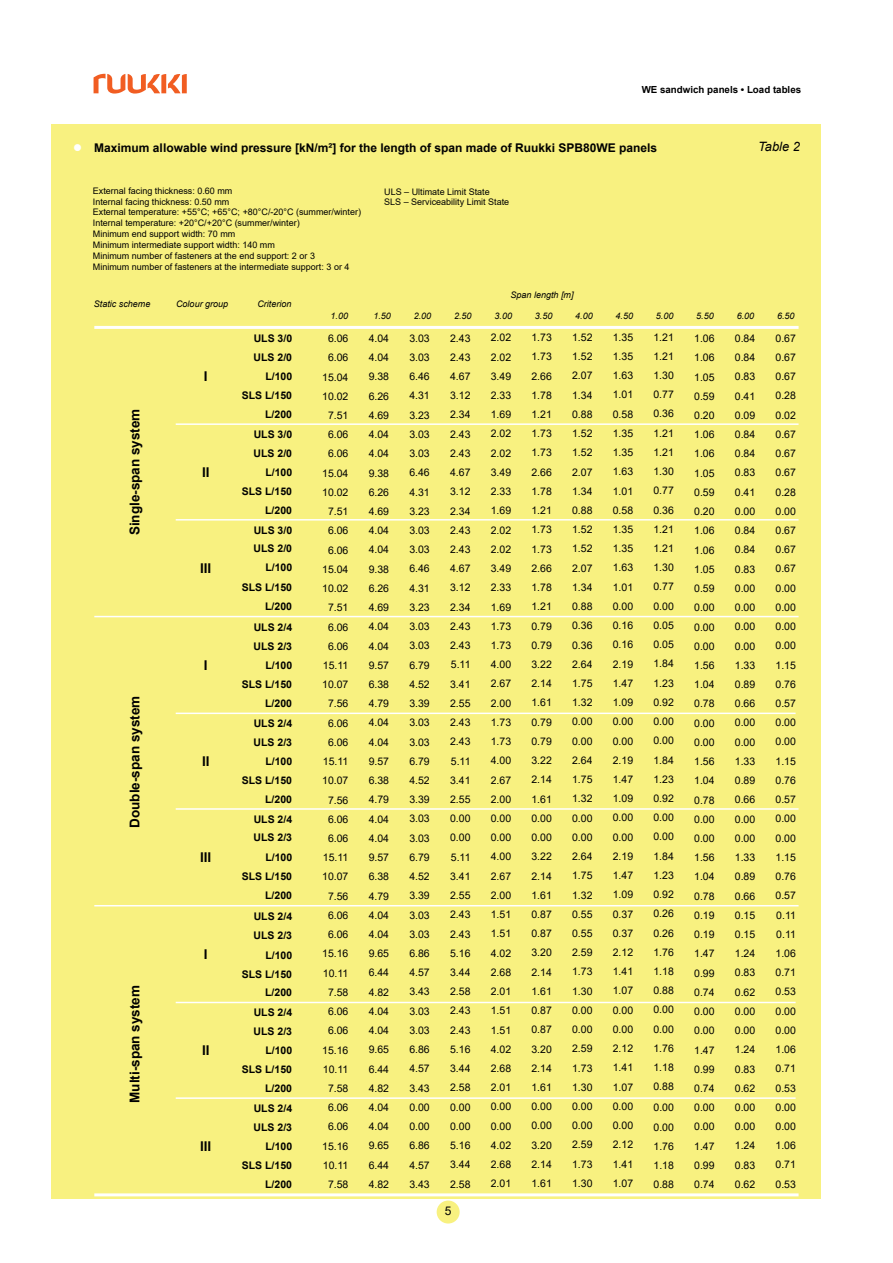
<style>
.page{position:relative;width:893px;height:1263px;background:#fff}
.page>*{position:absolute;margin:0;border:0;box-sizing:border-box;transform-origin:0 0}
.t1{font:700 13.5px "Arial";color:#000}
.t2{font:italic 12.9px "Arial";color:#000}
.t3{font:700 12px "Arial";color:#000}
.t4{font:12px "Arial";color:#000}
.t5{font:10.5px/19.2px "Arial";color:#000;text-align:justify}
.t6{font:700 10.5px/19px "Arial";color:#000;text-align:right}
.t7{font:700 9.75px "Arial";color:#000}
.t8{font:9px/10.8px "Arial";color:#000}
.t9{font:italic 9px "Arial";color:#000}
.s1{color:#fff}
</style>
<div class="page">
<div style="left:437px;top:1200px;width:23px;height:23px;background:#f8f180;border-radius:50%"></div>
<div style="left:52px;top:124px;width:769px;height:1074px;background:#f8f180"></div>
<hr style="left:94px;top:326px;width:705px;height:3px;background:#fff">
<hr style="left:176px;top:423px;width:623px;height:2px;background:#fff">
<hr style="left:176px;top:519px;width:623px;height:1px;background:#fff">
<hr style="left:94px;top:616px;width:705px;height:1px;background:#fff">
<hr style="left:176px;top:712px;width:620px;height:2px;background:#fff">
<hr style="left:176px;top:808px;width:623px;height:2px;background:#fff">
<hr style="left:94px;top:905px;width:705px;height:1px;background:#fff">
<hr style="left:94px;top:1193px;width:705px;height:3px;background:#fff">
<hr style="left:176px;top:1002px;width:620px;height:1px;background:#fff">
<hr style="left:176px;top:1097px;width:620px;height:2px;background:#fff">
<svg style="left:94px;top:74px;width:93px;height:20px"></svg>
<p class="t7" style="left:642px;top:82px;width:161px">WE sandwich panels • Load tables</p>
<p class="t3" style="left:73px;top:139px;width:585px"><span class="s1">●</span> Maximum allowable wind pressure [kN/m²] for the length of span made of Ruukki SPB80WE panels</p>
<p class="t8" style="left:93px;top:185px;width:270px">External facing thickness: 0.60 mm<br>Internal facing thickness: 0.50 mm<br>External temperature: +55°C; +65°C; +80°C/-20°C (summer/winter)<br>Internal temperature: +20°C/+20°C (summer/winter)<br>Minimum end support width: 70 mm<br>Minimum intermediate support width: 140 mm<br>Minimum number of fasteners at the end support: 2 or 3<br>Minimum number of fasteners at the intermediate support: 3 or 4</p>
<p class="t9" style="left:94px;top:298px;width:58px">Static scheme</p>
<p class="t9" style="left:176px;top:298px;width:54px">Colour group</p>
<p class="t9" style="left:257px;top:298px;width:36px">Criterion</p>
<p class="t8" style="left:384px;top:186px;width:127px">ULS – Ultimate Limit State<br>SLS – Serviceability Limit State</p>
<p class="t9" style="left:510px;top:289px;width:65px">Span length [m]</p>
<p class="t2" style="left:758px;top:138px;width:43px">Table 2</p>
<p class="t1" style="left:125px;top:535px;width:128px;rotate:-90deg">Single-span system</p>
<p class="t1" style="left:125px;top:828px;width:134px;rotate:-90deg">Double-span system</p>
<p class="t1" style="left:125px;top:1103px;width:119px;rotate:-90deg">Multi-span system</p>
<p class="t1" style="left:204px;top:367px;width:5px">I</p>
<p class="t1" style="left:202px;top:463px;width:9px">II</p>
<p class="t1" style="left:200px;top:559px;width:13px">III</p>
<p class="t1" style="left:204px;top:656px;width:5px">I</p>
<p class="t1" style="left:202px;top:752px;width:9px">II</p>
<p class="t1" style="left:200px;top:848px;width:13px">III</p>
<p class="t1" style="left:204px;top:945px;width:5px">I</p>
<p class="t1" style="left:202px;top:1041px;width:9px">II</p>
<p class="t1" style="left:200px;top:1137px;width:13px">III</p>
<p class="t6" style="left:242px;top:329px;width:52px">ULS 3/0<br>ULS 2/0<br>L/100<br>SLS L/150<br>L/200</p>
<p class="t6" style="left:242px;top:425px;width:52px">ULS 3/0<br>ULS 2/0<br>L/100<br>SLS L/150<br>L/200</p>
<p class="t6" style="left:242px;top:520px;width:52px">ULS 3/0<br>ULS 2/0<br>L/100<br>SLS L/150<br>L/200</p>
<p class="t6" style="left:242px;top:618px;width:52px">ULS 2/4<br>ULS 2/3<br>L/100<br>SLS L/150<br>L/200</p>
<p class="t6" style="left:242px;top:714px;width:52px">ULS 2/4<br>ULS 2/3<br>L/100<br>SLS L/150<br>L/200</p>
<p class="t6" style="left:242px;top:810px;width:52px">ULS 2/4<br>ULS 2/3<br>L/100<br>SLS L/150<br>L/200</p>
<p class="t6" style="left:242px;top:907px;width:52px">ULS 2/4<br>ULS 2/3<br>L/100<br>SLS L/150<br>L/200</p>
<p class="t6" style="left:242px;top:1003px;width:52px">ULS 2/4<br>ULS 2/3<br>L/100<br>SLS L/150<br>L/200</p>
<p class="t6" style="left:242px;top:1099px;width:52px">ULS 2/4<br>ULS 2/3<br>L/100<br>SLS L/150<br>L/200</p>
<p class="t9" style="left:331px;top:310px;width:19px">1.00</p>
<p class="t9" style="left:373px;top:310px;width:19px">1.50</p>
<p class="t9" style="left:414px;top:310px;width:19px">2.00</p>
<p class="t9" style="left:454px;top:310px;width:19px">2.50</p>
<p class="t9" style="left:494px;top:310px;width:19px">3.00</p>
<p class="t9" style="left:535px;top:310px;width:19px">3.50</p>
<p class="t9" style="left:575px;top:310px;width:19px">4.00</p>
<p class="t9" style="left:616px;top:310px;width:19px">4.50</p>
<p class="t9" style="left:656px;top:310px;width:19px">5.00</p>
<p class="t9" style="left:696px;top:310px;width:19px">5.50</p>
<p class="t9" style="left:737px;top:310px;width:19px">6.00</p>
<p class="t9" style="left:777px;top:310px;width:19px">6.50</p>
<p class="t5" style="left:322px;top:329px;width:28px;text-align:center">6.06<br>6.06<br>15.04<br>10.02<br>7.51<br>6.06<br>6.06<br>15.04<br>10.02<br>7.51<br>6.06<br>6.06<br>15.04<br>10.02<br>7.51<br>6.06<br>6.06<br>15.11<br>10.07<br>7.56<br>6.06<br>6.06<br>15.11<br>10.07<br>7.56<br>6.06<br>6.06<br>15.11<br>10.07<br>7.56<br>6.06<br>6.06<br>15.16<br>10.11<br>7.58<br>6.06<br>6.06<br>15.16<br>10.11<br>7.58<br>6.06<br>6.06<br>15.16<br>10.11<br>7.58</p>
<p class="t5" style="left:369px;top:329px;width:22px">4.04<br>4.04<br>9.38<br>6.26<br>4.69<br>4.04<br>4.04<br>9.38<br>6.26<br>4.69<br>4.04<br>4.04<br>9.38<br>6.26<br>4.69<br>4.04<br>4.04<br>9.57<br>6.38<br>4.79<br>4.04<br>4.04<br>9.57<br>6.38<br>4.79<br>4.04<br>4.04<br>9.57<br>6.38<br>4.79<br>4.04<br>4.04<br>9.65<br>6.44<br>4.82<br>4.04<br>4.04<br>9.65<br>6.44<br>4.82<br>4.04<br>4.04<br>9.65<br>6.44<br>4.82</p>
<p class="t5" style="left:409px;top:328px;width:22px">3.03<br>3.03<br>6.46<br>4.31<br>3.23<br>3.03<br>3.03<br>6.46<br>4.31<br>3.23<br>3.03<br>3.03<br>6.46<br>4.31<br>3.23<br>3.03<br>3.03<br>6.79<br>4.52<br>3.39<br>3.03<br>3.03<br>6.79<br>4.52<br>3.39<br>3.03<br>3.03<br>6.79<br>4.52<br>3.39<br>3.03<br>3.03<br>6.86<br>4.57<br>3.43<br>3.03<br>3.03<br>6.86<br>4.57<br>3.43<br>0.00<br>0.00<br>6.86<br>4.57<br>3.43</p>
<p class="t5" style="left:450px;top:328px;width:22px">2.43<br>2.43<br>4.67<br>3.12<br>2.34<br>2.43<br>2.43<br>4.67<br>3.12<br>2.34<br>2.43<br>2.43<br>4.67<br>3.12<br>2.34<br>2.43<br>2.43<br>5.11<br>3.41<br>2.55<br>2.43<br>2.43<br>5.11<br>3.41<br>2.55<br>0.00<br>0.00<br>5.11<br>3.41<br>2.55<br>2.43<br>2.43<br>5.16<br>3.44<br>2.58<br>2.43<br>2.43<br>5.16<br>3.44<br>2.58<br>0.00<br>0.00<br>5.16<br>3.44<br>2.58</p>
<p class="t5" style="left:491px;top:328px;width:22px">2.02<br>2.02<br>3.49<br>2.33<br>1.69<br>2.02<br>2.02<br>3.49<br>2.33<br>1.69<br>2.02<br>2.02<br>3.49<br>2.33<br>1.69<br>1.73<br>1.73<br>4.00<br>2.67<br>2.00<br>1.73<br>1.73<br>4.00<br>2.67<br>2.00<br>0.00<br>0.00<br>4.00<br>2.67<br>2.00<br>1.51<br>1.51<br>4.02<br>2.68<br>2.01<br>1.51<br>1.51<br>4.02<br>2.68<br>2.01<br>0.00<br>0.00<br>4.02<br>2.68<br>2.01</p>
<p class="t5" style="left:531px;top:328px;width:22px">1.73<br>1.73<br>2.66<br>1.78<br>1.21<br>1.73<br>1.73<br>2.66<br>1.78<br>1.21<br>1.73<br>1.73<br>2.66<br>1.78<br>1.21<br>0.79<br>0.79<br>3.22<br>2.14<br>1.61<br>0.79<br>0.79<br>3.22<br>2.14<br>1.61<br>0.00<br>0.00<br>3.22<br>2.14<br>1.61<br>0.87<br>0.87<br>3.20<br>2.14<br>1.61<br>0.87<br>0.87<br>3.20<br>2.14<br>1.61<br>0.00<br>0.00<br>3.20<br>2.14<br>1.61</p>
<p class="t5" style="left:572px;top:328px;width:22px">1.52<br>1.52<br>2.07<br>1.34<br>0.88<br>1.52<br>1.52<br>2.07<br>1.34<br>0.88<br>1.52<br>1.52<br>2.07<br>1.34<br>0.88<br>0.36<br>0.36<br>2.64<br>1.75<br>1.32<br>0.00<br>0.00<br>2.64<br>1.75<br>1.32<br>0.00<br>0.00<br>2.64<br>1.75<br>1.32<br>0.55<br>0.55<br>2.59<br>1.73<br>1.30<br>0.00<br>0.00<br>2.59<br>1.73<br>1.30<br>0.00<br>0.00<br>2.59<br>1.73<br>1.30</p>
<p class="t5" style="left:613px;top:327px;width:22px">1.35<br>1.35<br>1.63<br>1.01<br>0.58<br>1.35<br>1.35<br>1.63<br>1.01<br>0.58<br>1.35<br>1.35<br>1.63<br>1.01<br>0.00<br>0.16<br>0.16<br>2.19<br>1.47<br>1.09<br>0.00<br>0.00<br>2.19<br>1.47<br>1.09<br>0.00<br>0.00<br>2.19<br>1.47<br>1.09<br>0.37<br>0.37<br>2.12<br>1.41<br>1.07<br>0.00<br>0.00<br>2.12<br>1.41<br>1.07<br>0.00<br>0.00<br>2.12<br>1.41<br>1.07</p>
<p class="t5" style="left:653px;top:327px;width:22px">1.21<br>1.21<br>1.30<br>0.77<br>0.36<br>1.21<br>1.21<br>1.30<br>0.77<br>0.36<br>1.21<br>1.21<br>1.30<br>0.77<br>0.00<br>0.05<br>0.05<br>1.84<br>1.23<br>0.92<br>0.00<br>0.00<br>1.84<br>1.23<br>0.92<br>0.00<br>0.00<br>1.84<br>1.23<br>0.92<br>0.26<br>0.26<br>1.76<br>1.18<br>0.88<br>0.00<br>0.00<br>1.76<br>1.18<br>0.88</p>
<p class="t5" style="left:653px;top:1098px;width:22px">0.00<br>0.00<br>1.76<br>1.18<br>0.88</p>
<p class="t4" style="left:445px;top:1203px;width:8px">5</p>
<p class="t5" style="left:694px;top:329px;width:22px">1.06<br>1.06<br>1.05<br>0.59<br>0.20<br>1.06<br>1.06<br>1.05<br>0.59<br>0.20<br>1.06<br>1.06<br>1.05<br>0.59<br>0.00<br>0.00<br>0.00<br>1.56<br>1.04<br>0.78<br>0.00<br>0.00<br>1.56<br>1.04<br>0.78<br>0.00<br>0.00<br>1.56<br>1.04<br>0.78<br>0.19<br>0.19<br>1.47<br>0.99<br>0.74<br>0.00<br>0.00<br>1.47<br>0.99<br>0.74<br>0.00<br>0.00<br>1.47<br>0.99<br>0.74</p>
<p class="t5" style="left:735px;top:328px;width:22px">0.84<br>0.84<br>0.83<br>0.41<br>0.09<br>0.84<br>0.84<br>0.83<br>0.41<br>0.00<br>0.84<br>0.84<br>0.83<br>0.00<br>0.00<br>0.00<br>0.00<br>1.33<br>0.89<br>0.66<br>0.00<br>0.00<br>1.33<br>0.89<br>0.66<br>0.00<br>0.00<br>1.33<br>0.89<br>0.66<br>0.15<br>0.15<br>1.24<br>0.83<br>0.62<br>0.00<br>0.00<br>1.24<br>0.83<br>0.62<br>0.00<br>0.00<br>1.24<br>0.83<br>0.62</p>
<p class="t5" style="left:775px;top:328px;width:22px">0.67<br>0.67<br>0.67<br>0.28<br>0.02<br>0.67<br>0.67<br>0.67<br>0.28<br>0.00<br>0.67<br>0.67<br>0.67<br>0.00<br>0.00<br>0.00<br>0.00<br>1.15<br>0.76<br>0.57<br>0.00<br>0.00<br>1.15<br>0.76<br>0.57<br>0.00<br>0.00<br>1.15<br>0.76<br>0.57<br>0.11<br>0.11<br>1.06<br>0.71<br>0.53<br>0.00<br>0.00<br>1.06<br>0.71<br>0.53<br>0.00<br>0.00<br>1.06<br>0.71<br>0.53</p>
</div>
